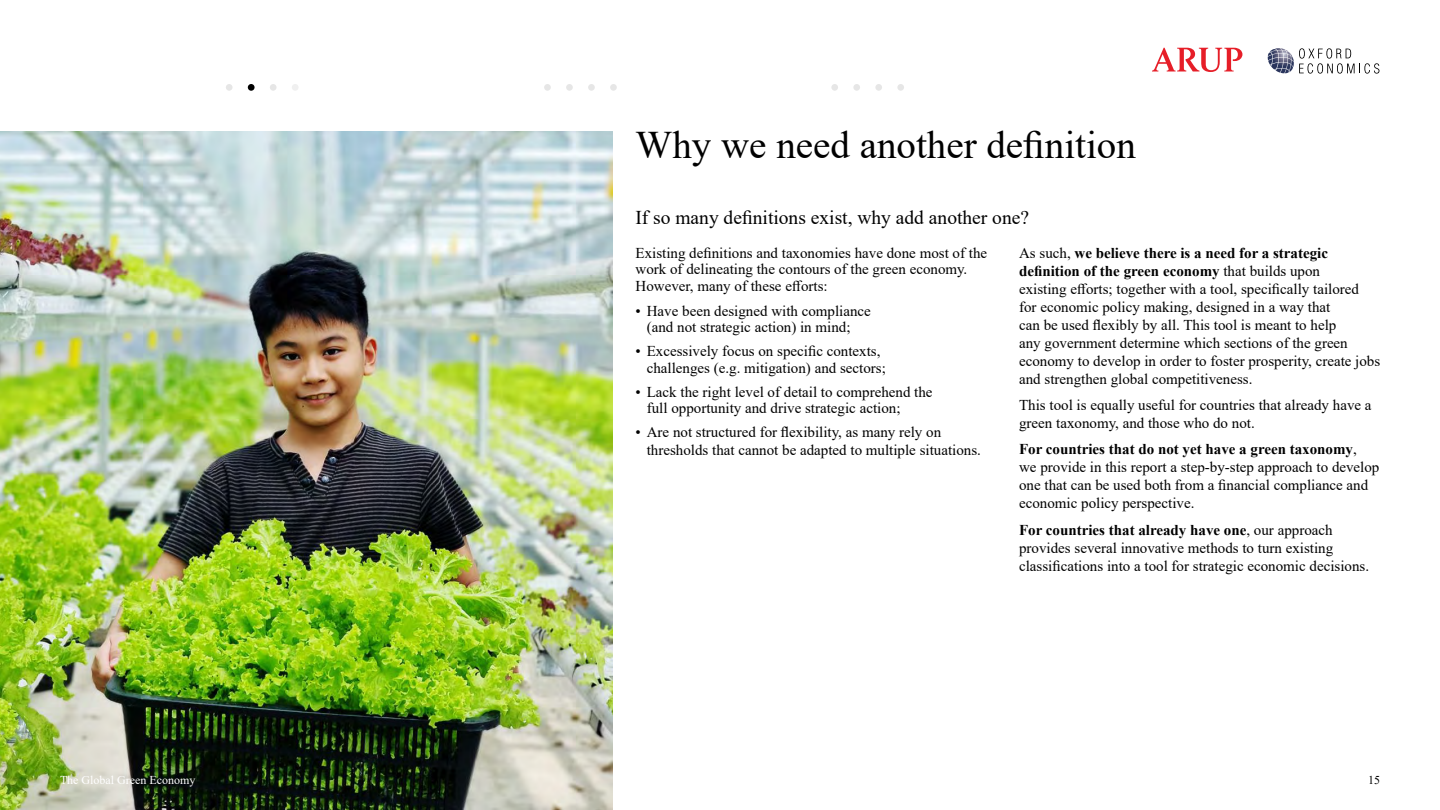
<style>
.page{position:relative;width:1440px;height:810px;background:#fff}
.page>*{position:absolute;margin:0;border:0;box-sizing:border-box;transform-origin:0 0}
.t1{font:39px "Times New Roman";color:#000}
.t2{font:19.5px "Times New Roman";color:#000}
.t3{font:15px/18px "Times New Roman";color:#000}
.t4{font:12px "Times New Roman";color:#fff}
.t5{font:12px "Times New Roman";color:#000}
.s1{font-weight:700}
</style>
<div class="page">
<hr style="left:226px;top:107px;width:59px;height:1px;background:#666">
<div style="left:226px;top:84px;width:7px;height:7px;background:#e6e6e6;border-radius:50%"></div>
<div style="left:248px;top:84px;width:7px;height:7px;background:#000;border-radius:50%"></div>
<div style="left:270px;top:84px;width:7px;height:7px;background:#e6e6e6;border-radius:50%"></div>
<div style="left:544px;top:84px;width:7px;height:7px;background:#e6e6e6;border-radius:50%"></div>
<div style="left:566px;top:84px;width:7px;height:7px;background:#e6e6e6;border-radius:50%"></div>
<div style="left:588px;top:84px;width:7px;height:7px;background:#e6e6e6;border-radius:50%"></div>
<div style="left:610px;top:84px;width:7px;height:7px;background:#e6e6e6;border-radius:50%"></div>
<div style="left:831px;top:84px;width:7px;height:7px;background:#e6e6e6;border-radius:50%"></div>
<div style="left:853px;top:84px;width:7px;height:7px;background:#e6e6e6;border-radius:50%"></div>
<div style="left:875px;top:84px;width:7px;height:7px;background:#e6e6e6;border-radius:50%"></div>
<div style="left:897px;top:84px;width:7px;height:7px;background:#e6e6e6;border-radius:50%"></div>
<svg style="left:1152px;top:48px;width:90px;height:24px"></svg>
<svg style="left:1299px;top:48px;width:80px;height:26px"></svg>
<svg style="left:1268px;top:48px;width:24px;height:11px"></svg>
<div style="left:292px;top:84px;width:7px;height:7px;background:#f0f0f0;border-radius:50%"></div>
<img style="left:0;top:131px;width:613px;height:679px">
<p class="t4" style="left:60px;top:772px;width:137px">The Global Green Economy</p>
<h1 class="t1" style="left:636px;top:118px;width:502px">Why we need another definition</h1>
<h2 class="t2" style="left:635px;top:203px;width:395px">If so many definitions exist, why add another one?</h2>
<p class="t3" style="left:636px;top:244px;width:353px;line-height:16.5px">Existing definitions and taxonomies have done most of the work of delineating the contours of the green economy.<br>However, many of these efforts:</p>
<p class="t3" style="left:647px;top:302px;width:226px;line-height:16.5px;text-indent:-11px">• Have been designed with compliance (and not strategic action) in mind;</p>
<p class="t3" style="left:647px;top:342px;width:241px;line-height:16.5px;text-indent:-11px">• Excessively focus on specific contexts, challenges (e.g. mitigation) and sectors;</p>
<p class="t3" style="left:647px;top:383px;width:287px;line-height:16.5px;text-indent:-11px">• Lack the right level of detail to comprehend the full opportunity and drive strategic action;</p>
<p class="t3" style="left:647px;top:423px;width:336px;text-indent:-11px">• Are not structured for flexibility, as many rely on thresholds that cannot be adapted to multiple situations.</p>
<p class="t3" style="left:1019px;top:243px;width:363px">As such, <span class="s1">we believe there is a need for a strategic definition of the green economy</span> that builds upon<br>existing efforts; together with a tool, specifically tailored for economic policy making, designed in a way that<br>can be used flexibly by all. This tool is meant to help<br>any government determine which sections of the green economy to develop in order to foster prosperity, create jobs and strengthen global competitiveness.</p>
<p class="t3" style="left:1019px;top:396px;width:354px">This tool is equally useful for countries that already have a green taxonomy, and those who do not.</p>
<p class="t3" style="left:1019px;top:440px;width:362px"><span class="s1">For countries that do not yet have a green taxonomy</span>,<br>we provide in this report a step-by-step approach to develop one that can be used both from a financial compliance and economic policy perspective.</p>
<p class="t3" style="left:1019px;top:520px;width:351px"><span class="s1">For countries that already have one</span>, our approach provides several innovative methods to turn existing classifications into a tool for strategic economic decisions.</p>
<p class="t5" style="left:1368px;top:772px;width:13px">15</p>
</div>
